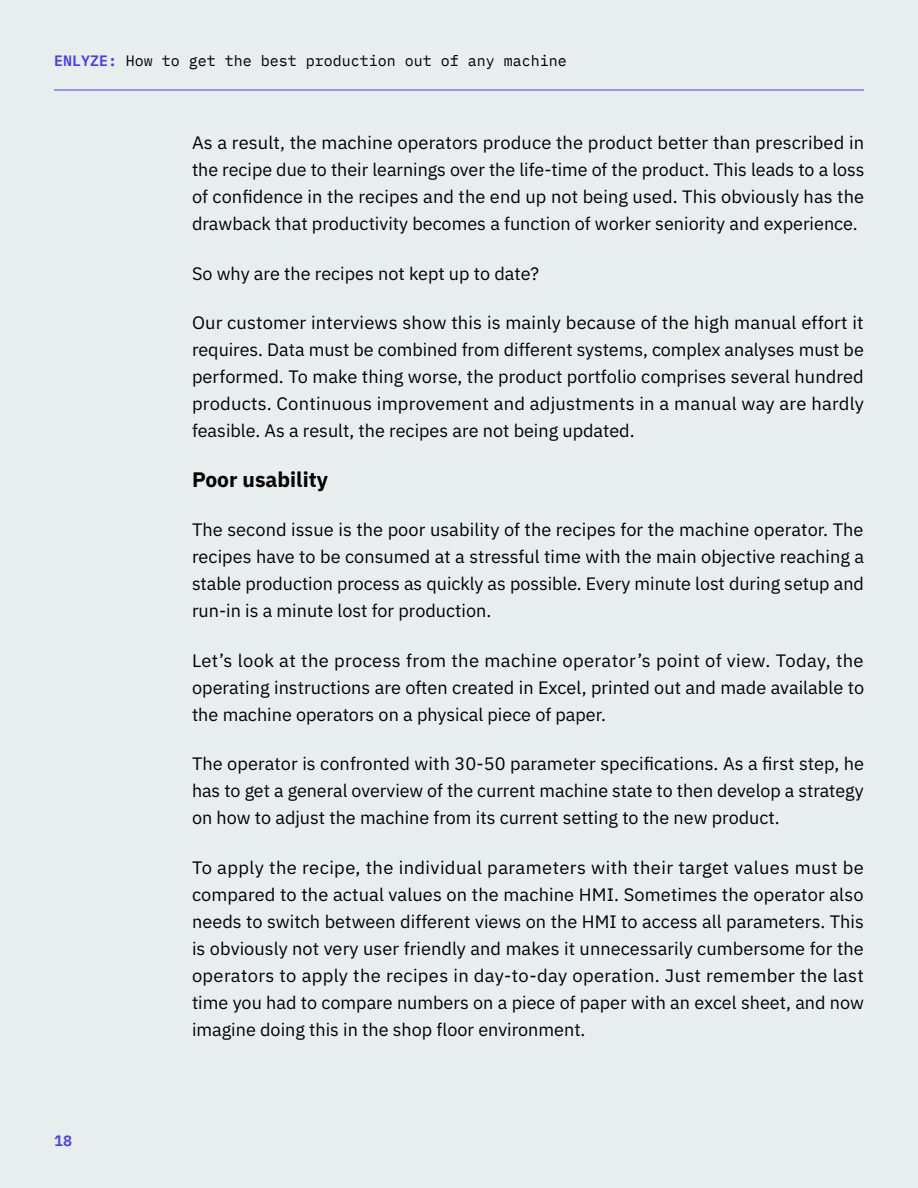
<style>
.page{position:relative;width:918px;height:1188px;background:#e7eeed}
.page>*{position:absolute;margin:0;border:0;box-sizing:border-box;transform-origin:0 0}
.Paragraph_Style_2{font:700 21px "IBM Plex Sans";color:#000}
.Paragraph_Style_2-2{font:18px/27px "IBM Plex Sans";color:#000;text-align:justify}
.t1{font:15px "IBM Plex Mono";color:#000}
.t2{font:600 15px "IBM Plex Mono";color:#473dfa}
.s1{font-weight:600;color:#473dfa}
</style>
<div class="page">
<hr style="left:54px;top:90px;width:810px;height:1px;background:#473dfa">
<p class="t1" style="left:54px;top:49px;width:514px"><span class="s1">ENLYZE:</span> How to get the best production out of any machine</p>
<p class="t2" style="left:54px;top:1129px;width:19px">18</p>
<p class="Paragraph_Style_2-2" style="left:192px;top:128px;width:674px">As a result, the machine operators produce the product better than prescribed in the recipe due to their learnings over the life-time of the product. This leads to a loss of confidence in the recipes and the end up not being used. This obviously has the drawback that productivity becomes a function of worker seniority and experience.</p>
<p class="Paragraph_Style_2-2" style="left:192px;top:258px;width:349px">So why are the recipes not kept up to date?</p>
<p class="Paragraph_Style_2-2" style="left:192px;top:308px;width:673px">Our customer interviews show this is mainly because of the high manual effort it requires. Data must be combined from different systems, complex analyses must be performed. To make thing worse, the product portfolio comprises several hundred products. Continuous improvement and adjustments in a manual way are hardly feasible. As a result, the recipes are not being updated.</p>
<p class="Paragraph_Style_2" style="left:192px;top:462px;width:137px">Poor usability</p>
<p class="Paragraph_Style_2-2" style="left:192px;top:515px;width:674px">The second issue is the poor usability of the recipes for the machine operator. The recipes have to be consumed at a stressful time with the main objective reaching a stable production process as quickly as possible. Every minute lost during setup and run-in is a minute lost for production.</p>
<p class="Paragraph_Style_2-2" style="left:192px;top:645px;width:674px">Let’s look at the process from the machine operator’s point of view. Today, the operating instructions are often created in Excel, printed out and made available to the machine operators on a physical piece of paper.</p>
<p class="Paragraph_Style_2-2" style="left:192px;top:749px;width:674px">The operator is confronted with 30-50 parameter specifications. As a first step, he has to get a general overview of the current machine state to then develop a strategy on how to adjust the machine from its current setting to the new product.</p>
<p class="Paragraph_Style_2-2" style="left:192px;top:852px;width:674px">To apply the recipe, the individual parameters with their target values must be compared to the actual values on the machine HMI. Sometimes the operator also needs to switch between different views on the HMI to access all parameters. This is obviously not very user friendly and makes it unnecessarily cumbersome for the operators to apply the recipes in day-to-day operation. Just remember the last time you had to compare numbers on a piece of paper with an excel sheet, and now imagine doing this in the shop floor environment.</p>
</div>
